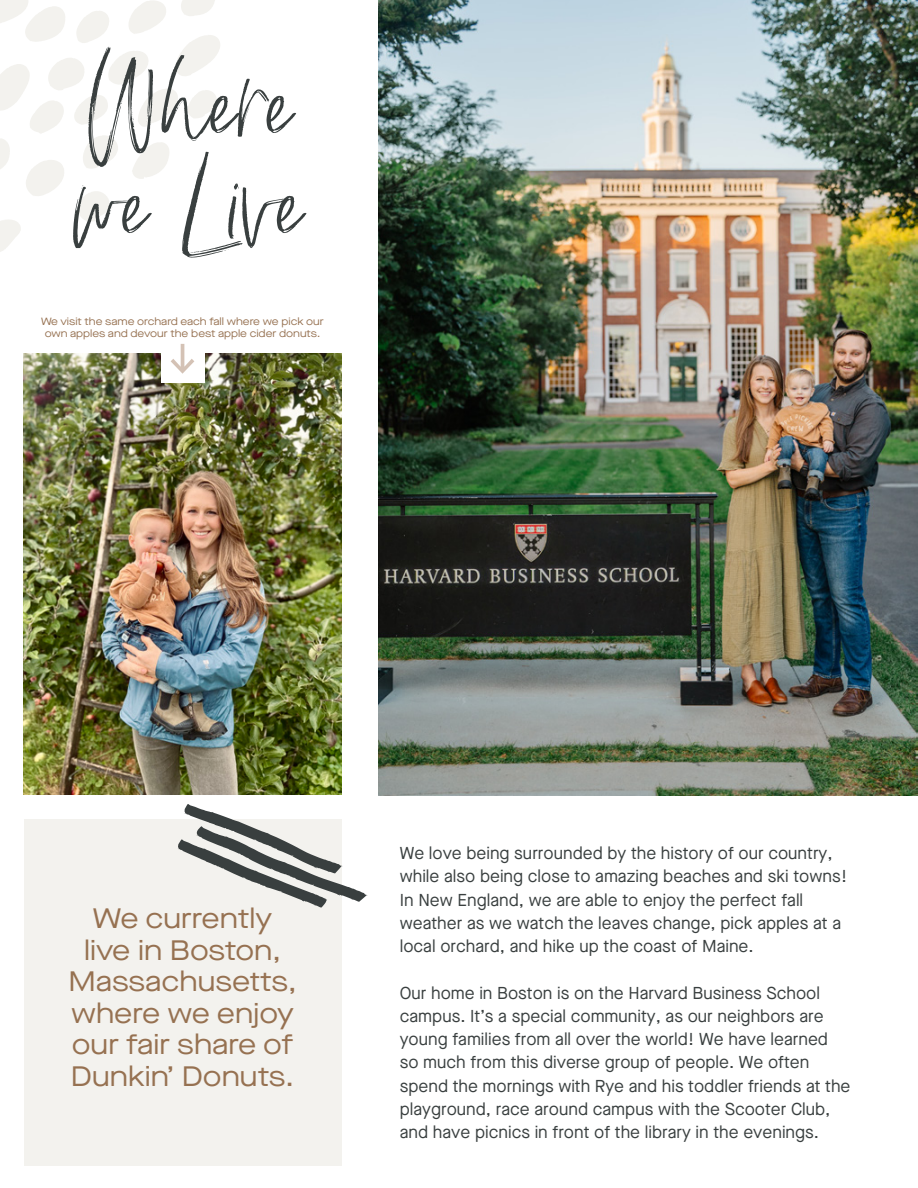
<style>
.page{position:relative;width:918px;height:1188px;background:#fff}
.page>*{position:absolute;margin:0;border:0;box-sizing:border-box;transform-origin:0 0}
.t1{font:118.35px/100.1px "Darling Brush";color:#393f3f}
.t2{font:expanded 28.05px/31.7px "Maison Neue";color:#967151;text-align:center}
.t3{font:17.25px/23.2px "Maison Neue";color:#393f3f}
.t4{font:expanded 10.5px/12px "Maison Neue";color:#967151;text-align:center}
</style>
<div class="page">
<img style="left:24px;top:353px;width:317px;height:441px">
<svg style="left:0;top:0;width:220px;height:252px"></svg>
<img style="left:379px;top:0;width:539px;height:795px">
<div style="left:161px;top:342px;width:43px;height:41px;background:#fff"></div>
<svg style="left:171px;top:344px;width:23px;height:30px"></svg>
<div style="left:24px;top:819px;width:317px;height:346px;background:#f3f2ee"></div>
<svg style="left:178px;top:804px;width:190px;height:104px"></svg>
<p class="t1" style="left:75px;top:58px;width:231px">Where we Live</p>
<p class="t4" style="left:41px;top:315px;width:284px">We visit the same orchard each fall where we pick our own apples and devour the best apple cider donuts.</p>
<p class="t2" style="left:68px;top:902px;width:230px">We currently live in Boston,<br>Massachusetts, where we enjoy our fair share of<br>Dunkin’ Donuts.</p>
<p class="t3" style="left:400px;top:841px;width:449px">We love being surrounded by the history of our country, while also being close to amazing beaches and ski towns!<br>In New England, we are able to enjoy the perfect fall weather as we watch the leaves change, pick apples at a local orchard, and hike up the coast of Maine.</p>
<p class="t3" style="left:400px;top:981px;width:452px">Our home in Boston is on the Harvard Business School campus. It’s a special community, as our neighbors are young families from all over the world! We have learned so much from this diverse group of people. We often spend the mornings with Rye and his toddler friends at the playground, race around campus with the Scooter Club, and have picnics in front of the library in the evenings.</p>
</div>
